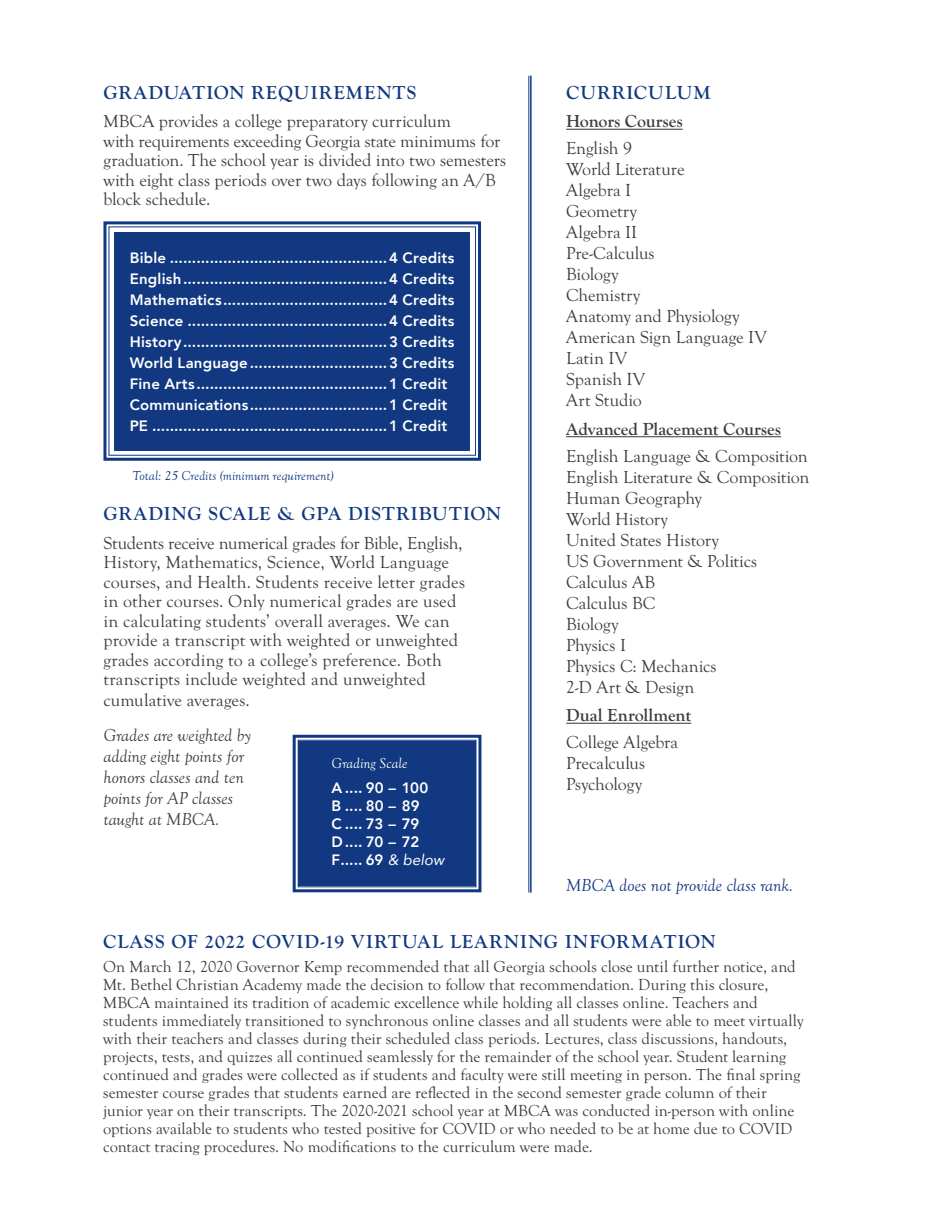
<style>
.page{position:relative;width:945px;height:1215px;background:#fff}
.page>*{position:absolute;margin:0;border:0;box-sizing:border-box;transform-origin:0 0}
.t1{font:700 19.5px "Goudy Old Sty";letter-spacing:.055em;color:#113880}
.t2{font:18px/21px "Goudy Old Sty";color:#3f3c3a}
.t3{font:italic 18px/21px "Goudy Old Sty";color:#3f3c3a}
.t4{font:700 18px "Goudy Old Sty";color:#3f3c3a}
.t5{font:italic 18px "Goudy Old Sty";color:#113880}
.t6{font:16.5px/18px "Goudy Old Sty";color:#3f3c3a}
.t7{font:800 15px/21px "Avenir";letter-spacing:.01em;color:#fff}
.t8{font:800 15px/18px "Avenir";letter-spacing:-.015em;color:#fff}
.t9{font:italic 15px "Goudy Old Sty";letter-spacing:.005em;color:#fff}
.t10{font:italic 13.5px "Goudy Old Sty";color:#113880}
.s1{font-weight:400;font-style:italic}
</style>
<div class="page">
<svg style="left:103px;top:221px;width:378px;height:240px"></svg>
<hr style="left:566px;top:129px;width:117px;height:1px;background:#3f3c3a">
<hr style="left:566px;top:436px;width:215px;height:1px;background:#3f3c3a">
<hr style="left:566px;top:723px;width:125px;height:1px;background:#3f3c3a">
<hr style="left:530px;top:76px;width:2px;height:816px;background:#113880">
<hr style="left:529px;top:76px;width:1px;height:816px;background:#113880">
<div style="left:114px;top:232px;width:356px;height:219px;background:#113880"></div>
<svg style="left:292px;top:734px;width:190px;height:159px;background:#1f4487"></svg>
<div style="left:298px;top:740px;width:178px;height:147px;border:1px solid #113880"></div>
<p class="t1" style="left:103px;top:81px;width:314px">GRADUATION REQUIREMENTS</p>
<p class="t2" style="left:103px;top:112px;width:404px;line-height:19.5px">MBCA provides a college preparatory curriculum<br>with requirements exceeding Georgia state minimums for graduation. The school year is divided into two semesters with eight class periods over two days following an A/B block schedule.</p>
<p class="t7" style="left:130px;top:248px;width:326px">Bible .................................................4 Credits English..............................................4 Credits Mathematics.....................................4 Credits Science .............................................4 Credits History..............................................3 Credits World Language...............................3 Credits Fine Arts...........................................1 Credit Communications...............................1 Credit PE .....................................................1 Credit</p>
<p class="t10" style="left:133px;top:468px;width:203px">Total: 25 Credits (minimum requirement)</p>
<p class="t1" style="left:103px;top:503px;width:399px">GRADING SCALE &amp; GPA DISTRIBUTION</p>
<p class="t2" style="left:103px;top:533px;width:363px;line-height:19.6px">Students receive numerical grades for Bible, English, History, Mathematics, Science, World Language courses, and Health. Students receive letter grades in other courses. Only numerical grades are used in calculating students’ overall averages. We can provide a transcript with weighted or unweighted grades according to a college’s preference. Both transcripts include weighted and unweighted cumulative averages.</p>
<p class="t3" style="left:103px;top:725px;width:149px">Grades are weighted by adding eight points for honors classes and ten points for AP classes taught at MBCA.</p>
<p class="t9" style="left:331px;top:755px;width:78px">Grading Scale</p>
<p class="t8" style="left:331px;top:779px;width:114px">A .... 90 – 100<br>B .... 80 – 89<br>C .... 73 – 79<br>D.... 70 – 72<br>F..... 69 <span class="s1">&amp; below</span></p>
<p class="t1" style="left:566px;top:81px;width:146px">CURRICULUM</p>
<p class="t4" style="left:566px;top:111px;width:118px">Honors Courses</p>
<p class="t2" style="left:566px;top:138px;width:202px">English 9<br>World Literature<br>Algebra I<br>Geometry<br>Algebra II<br>Pre-Calculus<br>Biology<br>Chemistry<br>Anatomy and Physiology<br>American Sign Language IV<br>Latin IV<br>Spanish IV<br>Art Studio</p>
<p class="t4" style="left:566px;top:419px;width:216px">Advanced Placement Courses</p>
<p class="t2" style="left:566px;top:446px;width:245px">English Language &amp; Composition<br>English Literature &amp; Composition<br>Human Geography<br>World History<br>United States History<br>US Government &amp; Politics<br>Calculus AB<br>Calculus BC<br>Biology<br>Physics I<br>Physics C: Mechanics<br>2-D Art &amp; Design</p>
<p class="t4" style="left:566px;top:705px;width:127px">Dual Enrollment</p>
<p class="t2" style="left:566px;top:732px;width:114px">College Algebra<br>Precalculus<br>Psychology</p>
<p class="t5" style="left:566px;top:876px;width:229px">MBCA does not provide class rank.</p>
<p class="t1" style="left:103px;top:931px;width:614px">CLASS OF 2022 COVID-19 VIRTUAL LEARNING INFORMATION</p>
<p class="t6" style="left:103px;top:958px;width:702px">On March 12, 2020 Governor Kemp recommended that all Georgia schools close until further notice, and Mt. Bethel Christian Academy made the decision to follow that recommendation. During this closure, MBCA maintained its tradition of academic excellence while holding all classes online. Teachers and students immediately transitioned to synchronous online classes and all students were able to meet virtually with their teachers and classes during their scheduled class periods. Lectures, class discussions, handouts, projects, tests, and quizzes all continued seamlessly for the remainder of the school year. Student learning continued and grades were collected as if students and faculty were still meeting in person. The final spring semester course grades that students earned are reflected in the second semester grade column of their junior year on their transcripts. The 2020-2021 school year at MBCA was conducted in-person with online options available to students who tested positive for COVID or who needed to be at home due to COVID contact tracing procedures. No modifications to the curriculum were made.</p>
</div>
